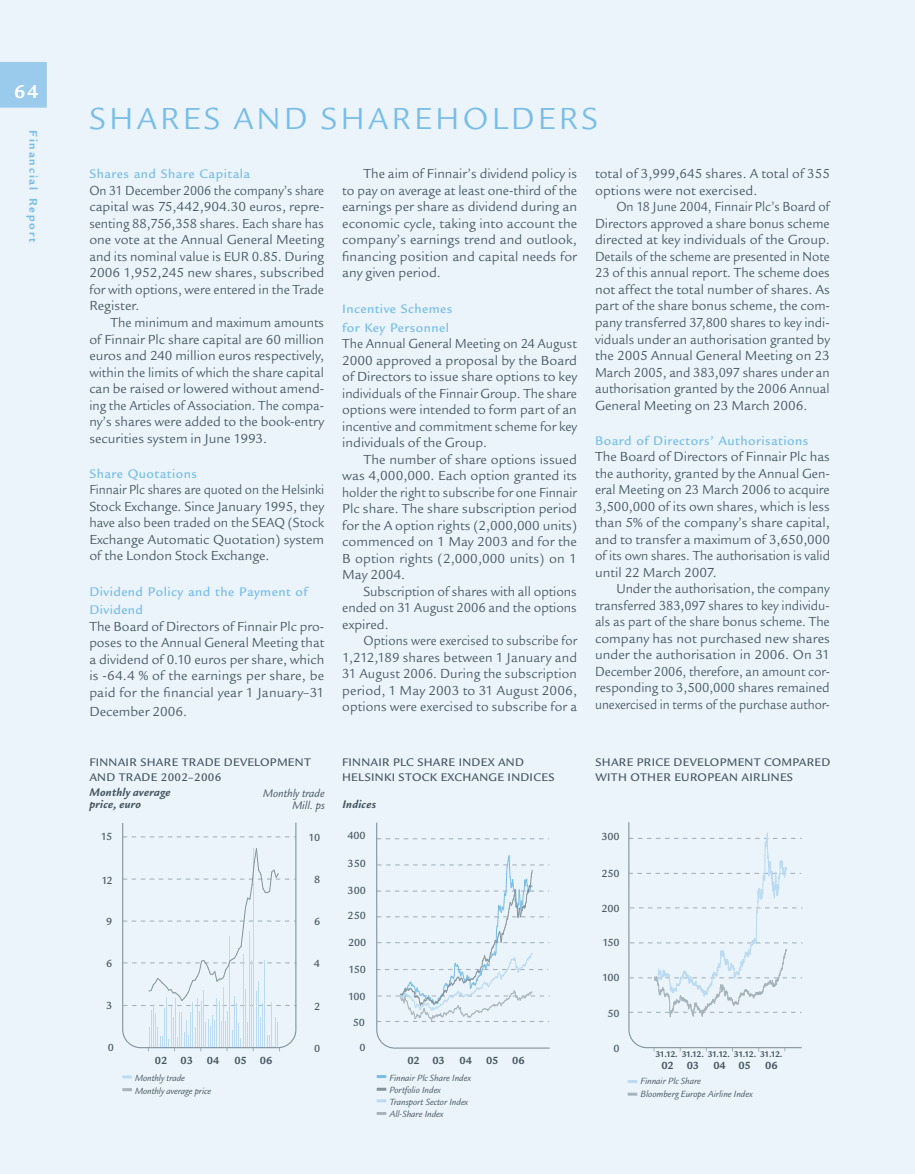
<style>
.page{position:relative;width:915px;height:1174px;background:#fff}
.page>*{position:absolute;margin:0;border:0;box-sizing:border-box;transform-origin:0 0}
.t1{font:33px "Legacy Sans FIN";letter-spacing:.095em;color:#78bde8}
.t2{font:700 20.25px "Legacy Sans FIN";color:#fff}
.t3{font:14.25px/16.5px "Legacy Sans FIN";color:#45555f;text-align:justify}
.t4{font:14.25px/16.5px "Legacy Sans FIN";color:#45555f;text-align:justify;scale:.96 1}
.t5{font:14.25px/16.5px "Legacy Sans FIN";color:#45555f;text-align:justify;scale:.93 1}
.t6{font:14.25px/16.5px "Legacy Sans FIN";color:#45555f;text-align:justify;scale:.92 1}
.t7{font:14.25px/16.5px "Legacy Sans FIN";color:#45555f;text-align:justify;scale:.95 1}
.t8{font:14.25px/16.5px "Legacy Sans FIN";color:#45555f;text-align:justify;scale:.91 1}
.t9{font:500 13.5px/18.8px "Legacy Sans FIN";letter-spacing:.035em;color:#78bde8}
.t10{font:500 12px/15px "Legacy Sans FIN";letter-spacing:.025em;color:#45555f}
.t11{font:italic 700 12px/12px "Legacy Sans FIN";letter-spacing:.025em;color:#45555f}
.t12{font:italic 12px/12px "Legacy Sans FIN";color:#45555f;text-align:right}
.t13{font:700 12px "Legacy Sans FIN";letter-spacing:.155em;color:#78bde8}
.t14{font:500 11.25px/24.5px "Legacy Sans FIN";letter-spacing:-.01em;color:#45555f}
.t15{font:700 11.25px "Legacy Sans FIN";letter-spacing:-.01em;color:#45555f}
.t16{font:italic 9.75px "Legacy Sans FIN";color:#45555f}
.t17{font:700 9px "Legacy Sans FIN";letter-spacing:-.08em;color:#45555f}
</style>
<div class="page">
<div style="left:0;top:0;width:914px;height:1174px;background:#ebf4fb"></div>
<div style="left:0;top:62px;width:47px;height:46px;background:#9acbed"></div>
<hr style="left:914px;top:0;width:1px;height:1174px;background:#ebf4fb">
<svg style="left:122px;top:822px;width:175px;height:229px"></svg>
<svg style="left:376px;top:822px;width:174px;height:227px"></svg>
<svg style="left:628px;top:822px;width:174px;height:229px"></svg>
<svg style="left:627px;top:1092px;width:10px;height:3px"></svg>
<svg style="left:627px;top:1080px;width:10px;height:3px"></svg>
<svg style="left:376px;top:1087px;width:10px;height:3px"></svg>
<svg style="left:376px;top:1075px;width:10px;height:3px"></svg>
<svg style="left:376px;top:1112px;width:10px;height:3px"></svg>
<svg style="left:376px;top:1099px;width:10px;height:3px"></svg>
<svg style="left:122px;top:1088px;width:10px;height:3px"></svg>
<svg style="left:122px;top:1075px;width:10px;height:3px"></svg>
<h2 class="t2" style="left:14px;top:80px;width:26px">64</h2>
<p class="t13" style="left:40px;top:130px;width:114px;rotate:90deg">Financial Report</p>
<h1 class="t1" style="left:89px;top:100px;width:510px">SHARES AND SHAREHOLDERS</h1>
<p class="t9" style="left:89px;top:165px;width:162px">Shares and Share Capitala</p>
<p class="t6" style="left:89px;top:182px;width:257px">On 31 December 2006 the company’s share capital was 75,442,904.30 euros, repre&shy;senting 88,756,358 shares. Each share has one vote at the Annual General Meeting and its nominal value is EUR 0.85. During 2006 1,952,245 new shares, subscribed for with options, were entered in the Trade Register.</p>
<p class="t4" style="left:89px;top:314px;width:246px;text-indent:21px">The minimum and maximum amounts of Finnair Plc share capital are 60 million euros and 240 million euros respectively, within the limits of which the share capital can be raised or lowered without amend&shy;ing the Articles of Association. The compa&shy;ny’s shares were added to the book-entry securities system in June 1993.</p>
<p class="t9" style="left:89px;top:464px;width:109px">Share Quotations</p>
<p class="t6" style="left:89px;top:482px;width:257px">Finnair Plc shares are quoted on the Helsinki Stock Exchange. Since January 1995, they have also been traded on the SEAQ (Stock Exchange Automatic Quotation) system of the London Stock Exchange.</p>
<p class="t9" style="left:89px;top:582px;width:219px">Dividend Policy and the Payment of<br>Dividend</p>
<p class="t3" style="left:89px;top:618px;width:236px">The Board of Directors of Finnair Plc pro&shy;poses to the Annual General Meeting that a dividend of 0.10 euros per share, which is -64.4 % of the earnings per share, be paid for the financial year 1 January–31</p>
<p class="t3" style="left:89px;top:703px;width:99px">December 2006.</p>
<p class="t10" style="left:89px;top:754px;width:223px;text-indent:51px">SHARE TRADE DEVELOPMENT<br>AND TRADE 2002–2006</p>
<p class="t11" style="left:89px;top:786px;width:83px">Monthly average price, euro</p>
<p class="t10" style="left:89px;top:754px;width:8px">finnair</p>
<p class="t12" style="left:263px;top:787px;width:63px">Monthly trade<br>Mill. ps</p>
<p class="t14" style="left:101px;top:824px;width:13px">15</p>
<p class="t14" style="left:308px;top:825px;width:13px">10</p>
<p class="t14" style="left:101px;top:868px;width:13px">12</p>
<p class="t14" style="left:314px;top:867px;width:8px">8</p>
<p class="t14" style="left:106px;top:909px;width:8px">9</p>
<p class="t14" style="left:314px;top:909px;width:8px">6</p>
<p class="t14" style="left:106px;top:951px;width:8px">6</p>
<p class="t14" style="left:313px;top:951px;width:8px">4</p>
<p class="t14" style="left:106px;top:993px;width:8px">3</p>
<p class="t14" style="left:314px;top:994px;width:8px">2</p>
<p class="t14" style="left:108px;top:1034px;width:8px">0</p>
<p class="t14" style="left:314px;top:1035px;width:8px">0</p>
<p class="t15" style="left:155px;top:1053px;width:13px">02</p>
<p class="t15" style="left:180px;top:1053px;width:40px">03 04</p>
<p class="t15" style="left:234px;top:1053px;width:39px">05 06</p>
<p class="t16" style="left:135px;top:1072px;width:51px">Monthly trade</p>
<p class="t16" style="left:135px;top:1085px;width:78px">Monthly average price</p>
<p class="t3" style="left:342px;top:166px;width:236px;text-indent:21px">The aim of Finnair’s dividend policy is to pay on average at least one-third of the earnings per share as dividend during an economic cycle, taking into account the company’s earnings trend and outlook, financing position and capital needs for any given period.</p>
<p class="t9" style="left:342px;top:299px;width:111px">Incentive Schemes for Key Personnel</p>
<p class="t7" style="left:342px;top:335px;width:249px">The Annual General Meeting on 24 August 2000 approved a proposal by the Board of Directors to issue share options to key individuals of the Finnair Group. The share options were intended to form part of an incentive and commitment scheme for key individuals of the Group.</p>
<p class="t3" style="left:342px;top:451px;width:236px;text-indent:21px">The number of share options issued was 4,000,000. Each option granted its holder the right to subscribe for one Finnair Plc share. The share subscription period for the A option rights (2,000,000 units) commenced on 1 May 2003 and for the B option rights (2,000,000 units) on 1<br>May 2004.</p>
<p class="t4" style="left:342px;top:583px;width:246px;text-indent:21px">Subscription of shares with all options ended on 31 August 2006 and the options expired.</p>
<p class="t8" style="left:342px;top:632px;width:259px;text-indent:21px">Options were exercised to subscribe for 1,212,189 shares between 1 January and 31 August 2006. During the subscription period, 1 May 2003 to 31 August 2006, options were exercised to subscribe for a</p>
<p class="t10" style="left:342px;top:754px;width:214px">FINNAIR PLC SHARE INDEX AND<br>H ELSINKI STOCK EXCHANGE INDICES</p>
<p class="t11" style="left:342px;top:798px;width:35px">Indices</p>
<p class="t14" style="left:347px;top:823px;width:20px">400</p>
<p class="t14" style="left:347px;top:851px;width:20px">350</p>
<p class="t14" style="left:347px;top:878px;width:20px">300<br>250</p>
<p class="t14" style="left:348px;top:930px;width:20px">200</p>
<p class="t14" style="left:348px;top:957px;width:19px">150</p>
<p class="t14" style="left:348px;top:984px;width:19px">100</p>
<p class="t14" style="left:352px;top:1010px;width:14px">50</p>
<p class="t14" style="left:359px;top:1035px;width:8px">0</p>
<p class="t15" style="left:407px;top:1054px;width:39px">02 03</p>
<p class="t15" style="left:459px;top:1054px;width:14px">04</p>
<p class="t15" style="left:486px;top:1053px;width:40px">05 06</p>
<p class="t16" style="left:389px;top:1072px;width:83px">Finnair Plc Share Index</p>
<p class="t16" style="left:389px;top:1109px;width:55px">All-Share Index</p>
<p class="t16" style="left:389px;top:1084px;width:53px">Portfolio Index</p>
<p class="t16" style="left:389px;top:1096px;width:80px">Transport Sector Index</p>
<p class="t3" style="left:595px;top:166px;width:236px">total of 3,999,645 shares. A total of 355 options were not exercised.</p>
<p class="t5" style="left:595px;top:199px;width:254px;text-indent:21px">On 18 June 2004, Finnair Plc’s Board of Directors approved a share bonus scheme directed at key individuals of the Group.<br>Details of the scheme are presented in Note 23 of this annual report. The scheme does not affect the total number of shares. As part of the share bonus scheme, the com&shy;pany transferred 37,800 shares to key indi&shy;viduals under an authorisation granted by the 2005 Annual General Meeting on 23<br>March 2005, and 383,097 shares under an authorisation granted by the 2006 Annual General Meeting on 23 March 2006.</p>
<p class="t9" style="left:595px;top:431px;width:214px">Board of Directors’ Authorisations</p>
<p class="t3" style="left:595px;top:449px;width:236px">The Board of Directors of Finnair Plc has the authority, granted by the Annual Gen&shy;eral Meeting on 23 March 2006 to acquire 3,500,000 of its own shares, which is less than 5% of the company’s share capital, and to transfer a maximum of 3,650,000 of its own shares. The authorisation is valid until 22 March 2007.</p>
<p class="t4" style="left:595px;top:581px;width:246px;text-indent:21px">Under the authorisation, the company transferred 383,097 shares to key individu&shy;als as part of the share bonus scheme. The company has not purchased new shares under the authorisation in 2006. On 31<br>December 2006, therefore, an amount cor&shy;responding to 3,500,000 shares remained unexercised in terms of the purchase author-</p>
<p class="t10" style="left:595px;top:754px;width:236px">SHARE PRICE DEVELOPMENT COMPARED<br>WITH OTH ER EUROPEAN AIRLINES</p>
<p class="t14" style="left:601px;top:824px;width:20px">300</p>
<p class="t14" style="left:601px;top:861px;width:20px">250</p>
<p class="t14" style="left:601px;top:896px;width:20px">200</p>
<p class="t14" style="left:602px;top:930px;width:19px">150</p>
<p class="t14" style="left:602px;top:965px;width:19px">100</p>
<p class="t14" style="left:607px;top:1000px;width:14px">50</p>
<p class="t14" style="left:613px;top:1036px;width:8px">0</p>
<p class="t17" style="left:655px;top:1049px;width:128px">31.12. 31.12. 31.12. 31.12. 31.12.</p>
<p class="t15" style="left:661px;top:1059px;width:13px">02</p>
<p class="t15" style="left:686px;top:1059px;width:14px">03</p>
<p class="t15" style="left:713px;top:1059px;width:39px">04 05</p>
<p class="t15" style="left:765px;top:1059px;width:14px">06</p>
<p class="t16" style="left:640px;top:1088px;width:114px">Bloomberg Europe Airline Index</p>
<p class="t16" style="left:640px;top:1076px;width:62px">Finnair Plc Share</p>
</div>
